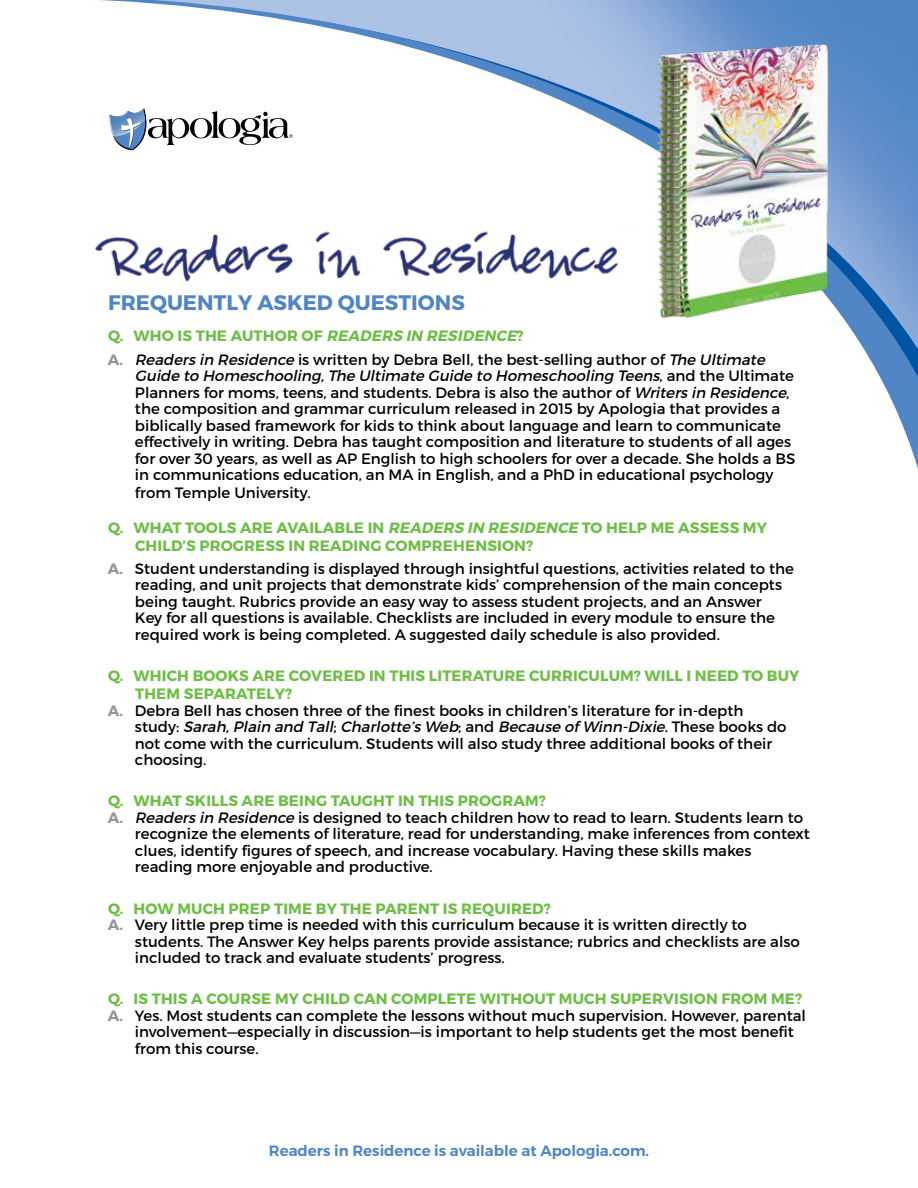
<style>
.page{position:relative;width:918px;height:1188px;background:#fff}
.page>*{position:absolute;margin:0;border:0;box-sizing:border-box;transform-origin:0 0}
.t1{font:700 21px "Montserrat";color:#5186c5}
.t2{font:15px/16.5px "Montserrat";color:#000}
.t3{font:700 15px/18px "Montserrat";letter-spacing:.01em;color:#6ebe46}
.t4{font:600 15px "Montserrat";color:#5186c6}
.s1{font-weight:700;color:#6ebe46}
.s2{font-weight:700;font-style:italic;color:#6ebe46}
.s3{font-weight:700;color:#939598}
.s4{font-style:italic}
</style>
<div class="page">
<svg style="left:101px;top:0;width:817px;height:469px"></svg>
<svg style="left:109px;top:108px;width:184px;height:42px"></svg>
<img style="left:95px;top:225px;width:558px;height:64px">
<img style="left:653px;top:42px;width:177px;height:277px">
<h1 class="t1" style="left:108px;top:289px;width:358px">FREQUENTLY ASKED QUESTIONS</h1>
<p class="t2" style="left:108px;top:324px;width:662px;line-height:23.2px"><span class="s1">Q. W H O I S T H E AU T H O R O F</span> <span class="s2">READERS IN RESIDENCE</span><span class="s1">?<br></span><span class="s3">A.</span> <span class="s4">Readers in Residence</span> is written by Debra Bell, the best-selling author of <span class="s4">The Ultimate</span></p>
<p class="t2" style="left:135px;top:367px;width:662px"><span class="s4">Guide to Homeschooling,The Ultimate Guide to Homeschooling Teens</span>, a n d t h e U l t i m a t e Planners for moms, teens, and students. Debra is also the author of <span class="s4">Writers in Residence</span>, the composition and grammar curriculum released in 2015 by Apologia that provides a biblically based framework for kids to think about language and learn to communicate effectively in writing. Debra has taught composition and literature to students of all ages for over 30 years, as well as AP English to high schoolers for over a decade. She holds a BS in communications education, an MA in English, and a PhD in educational psychology</p>
<p class="t2" style="left:135px;top:484px;width:177px">from Temple University.</p>
<p class="t3" style="left:135px;top:518px;width:633px;text-indent:-27px">Q. WHAT TOOLS ARE AVAILABLE IN <span class="s4">READERS IN RESIDENCE</span> TO HELP ME ASSESS MY<br>CHILD’S PROGRESS IN READING COMPREHENSION?</p>
<p class="t2" style="left:135px;top:560px;width:660px;text-indent:-27px"><span class="s3">A.</span> Student understanding is displayed through insightful questions, activities related to the reading, and unit projects that demonstrate kids’ comprehension of the main concepts being taught. Rubrics provide an easy way to assess student projects, and an Answer<br>Key for all questions is available. Checklists are included in every module to ensure the required work is being completed. A suggested daily schedule is also provided.</p>
<p class="t3" style="left:135px;top:667px;width:666px;text-indent:-27px">Q. WHICH BOOKS ARE COVERED IN THIS LITERATURE CURRICULUM? WILL I NEED TO BUY<br>THEM SEPARATELY?</p>
<p class="t2" style="left:135px;top:702px;width:653px;text-indent:-27px"><span class="s3">A.</span> Debra Bell has chosen three of the finest books in children’s literature for in-depth<br>s t u d y : <span class="s4">Sarah,Plain and Tall</span>; <span class="s4">Charlotte’s Web</span>; a n d <span class="s4">Because of Winn-Dixie</span>. T h e s e b o o ks d o not come with the curriculum. Students will also study three additional books of their choosing.</p>
<p class="t3" style="left:108px;top:792px;width:439px">Q. WHAT SKILLS ARE BEING TAUGHT IN THIS PROGRAM?</p>
<p class="t2" style="left:108px;top:809px;width:697px"><span class="s3">A.</span> <span class="s4">Readers in Residence</span> is designed to teach children how to read to learn. Students learn to</p>
<p class="t2" style="left:135px;top:826px;width:676px">recognize the elements of literature, read for understanding, make inferences from context</p>
<p class="t2" style="left:135px;top:842px;width:618px">clues, identify figures of speech, and increase vocabulary. Having these skills makes</p>
<p class="t2" style="left:135px;top:859px;width:299px">reading more enjoyable and productive.</p>
<p class="t3" style="left:108px;top:899px;width:444px">Q. HOW MUCH PREP TIME BY THE PARENT IS REQUIRED?</p>
<p class="t2" style="left:108px;top:916px;width:640px"><span class="s3">A.</span> Very little prep time is needed with this curriculum because it is written directly to</p>
<p class="t2" style="left:135px;top:933px;width:666px">students. The Answer Key helps parents provide assistance; rubrics and checklists are also</p>
<p class="t2" style="left:135px;top:949px;width:371px">included to track and evaluate students’ progress.</p>
<p class="t3" style="left:108px;top:990px;width:696px">Q. IS THIS A COURSE MY CHILD CAN COMPLETE WITHOUT MUCH SUPERVISION FROM ME?</p>
<p class="t2" style="left:108px;top:1007px;width:700px"><span class="s3">A.</span> Yes. Most students can complete the lessons without much supervision. However, parental</p>
<p class="t2" style="left:135px;top:1024px;width:661px">involvement—especially in discussion—is important to help students get the most benefit</p>
<p class="t2" style="left:135px;top:1040px;width:125px">from this course.</p>
<p class="t4" style="left:269px;top:1141px;width:382px">Readers in Residence is available at Apologia.com.</p>
</div>
